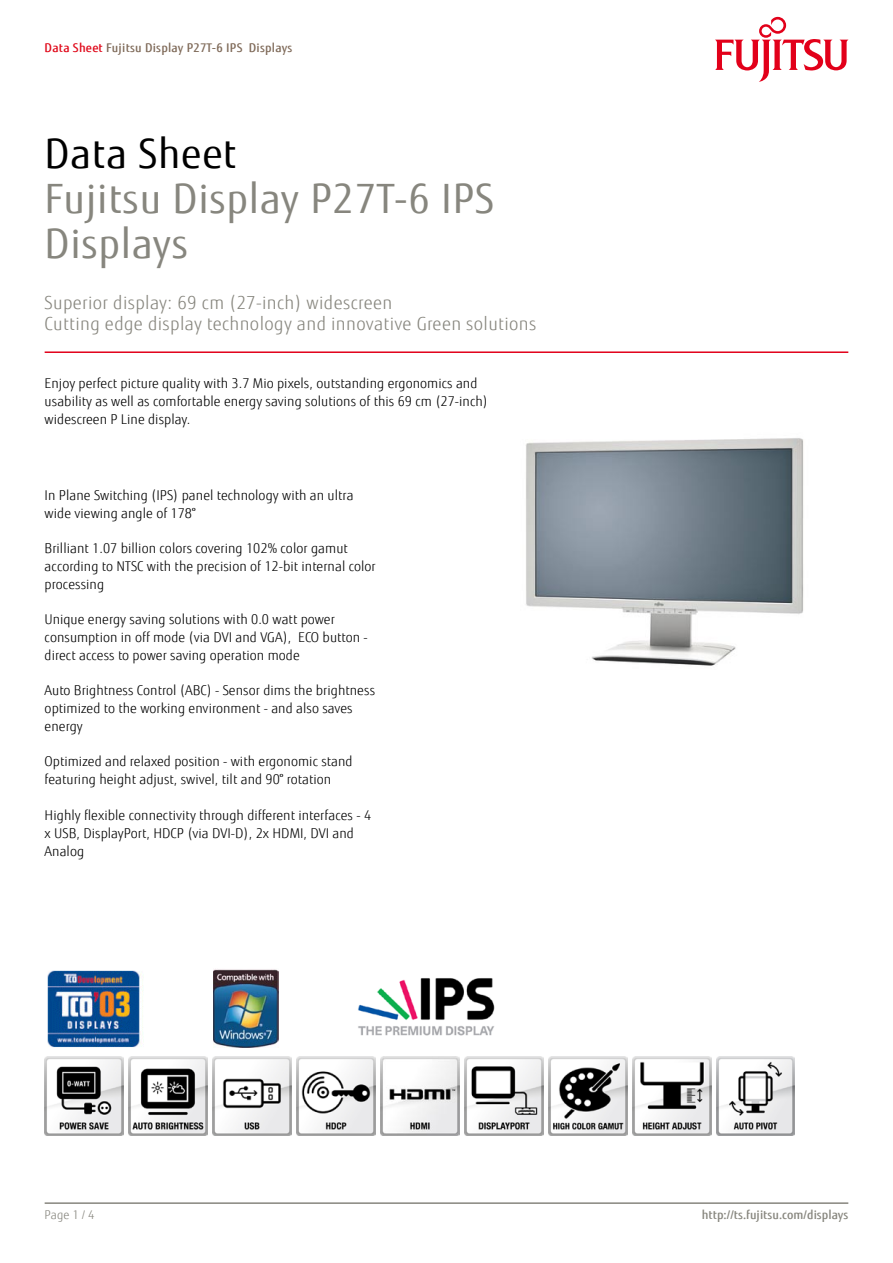
<style>
.page{position:relative;width:893px;height:1263px;background:#fff}
.page>*{position:absolute;margin:0;border:0;box-sizing:border-box;transform-origin:0 0}
.t1{font:40.5px/45px "Fujitsu Sans";letter-spacing:.02em;color:#87867e}
.t2{font:40.5px "Fujitsu Sans";letter-spacing:.02em;color:#000}
.t3{font:300 18px/21px "Fujitsu Sans";letter-spacing:.02em;color:#87867e}
.t4{font:300 13.5px/18px "Fujitsu Sans";letter-spacing:.005em;color:#000}
.t5{font:500 12px "Fujitsu Sans";letter-spacing:.02em;color:#806b5a}
.t6{font:500 12px "Fujitsu Sans";letter-spacing:.005em;color:#87867e}
.t7{font:300 12px "Fujitsu Sans";color:#87867e}
.s1{color:#e0091a}
</style>
<div class="page">
<hr style="left:45px;top:1202px;width:803px;height:2px;background:#87867e">
<hr style="left:45px;top:351px;width:803px;height:2px;background:#e2001a">
<svg style="left:715px;top:17px;width:133px;height:65px"></svg>
<img style="left:526px;top:438px;width:278px;height:228px">
<img style="left:47px;top:970px;width:96px;height:77px">
<img style="left:213px;top:969px;width:65px;height:78px">
<img style="left:358px;top:978px;width:137px;height:58px">
<img style="left:45px;top:1057px;width:78px;height:79px">
<img style="left:129px;top:1057px;width:78px;height:79px">
<img style="left:213px;top:1057px;width:78px;height:79px">
<img style="left:296px;top:1057px;width:79px;height:79px">
<img style="left:380px;top:1057px;width:79px;height:79px">
<img style="left:464px;top:1057px;width:79px;height:79px">
<img style="left:548px;top:1057px;width:79px;height:79px">
<img style="left:632px;top:1057px;width:79px;height:79px">
<img style="left:716px;top:1057px;width:79px;height:79px">
<p class="t5" style="left:45px;top:40px;width:249px"><span class="s1">Data Sheet</span> Fujitsu Display P27T-6 IPS Displays</p>
<h1 class="t2" style="left:45px;top:130px;width:193px">Data Sheet</h1>
<h1 class="t1" style="left:45px;top:177px;width:451px">Fujitsu Display P27T-6 IPS<br>Displays</h1>
<h2 class="t3" style="left:45px;top:292px;width:493px">Superior display: 69 cm (27-inch) widescreen<br>Cutting edge display technology and innovative Green solutions</h2>
<p class="t4" style="left:45px;top:375px;width:445px">Enjoy perfect picture quality with 3.7 Mio pixels, outstanding ergonomics and usability as well as comfortable energy saving solutions of this 69 cm (27-inch) widescreen P Line display.</p>
<p class="t4" style="left:45px;top:486px;width:311px">In Plane Switching (IPS) panel technology with an ultra wide viewing angle of 178°</p>
<p class="t4" style="left:45px;top:539px;width:333px">Brilliant 1.07 billion colors covering 102% color gamut according to NTSC with the precision of 12-bit internal color processing</p>
<p class="t4" style="left:45px;top:610px;width:325px">Unique energy saving solutions with 0.0 watt power consumption in off mode (via DVI and VGA), ECO button - direct access to power saving operation mode</p>
<p class="t4" style="left:45px;top:682px;width:332px">Auto Brightness Control (ABC) - Sensor dims the brightness optimized to the working environment - and also saves energy</p>
<p class="t4" style="left:45px;top:753px;width:309px">Optimized and relaxed position - with ergonomic stand featuring height adjust, swivel, tilt and 90° rotation</p>
<p class="t4" style="left:45px;top:806px;width:328px">Highly flexible connectivity through different interfaces - 4 x USB, DisplayPort, HDCP (via DVI-D), 2x HDMI, DVI and<br>Analog</p>
<p class="t7" style="left:45px;top:1208px;width:51px">Page 1 / 4</p>
<p class="t6" style="left:702px;top:1208px;width:148px">http://ts.fujitsu.com/displays</p>
</div>
